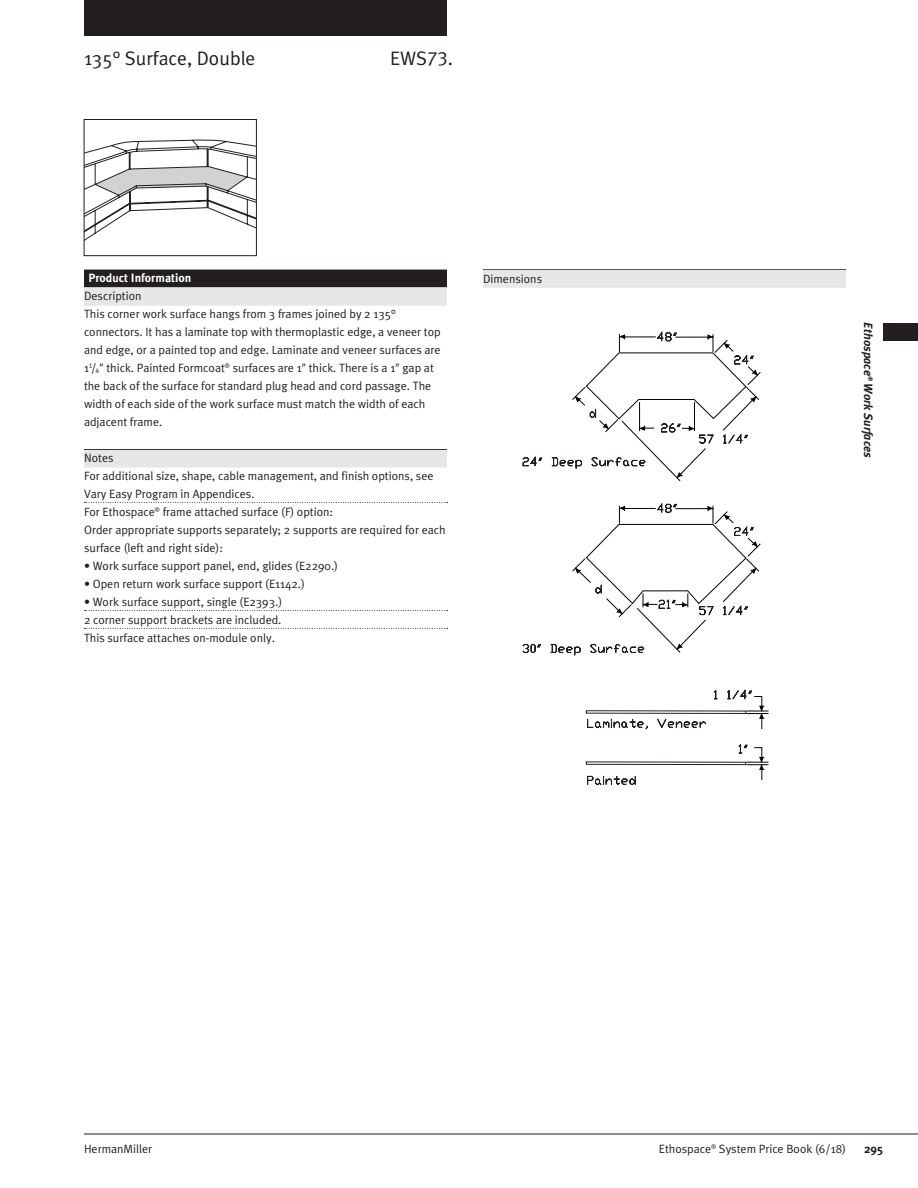
<style>
.page{position:relative;width:918px;height:1188px;background:#fff}
.page>*{position:absolute;margin:0;border:0;box-sizing:border-box;transform-origin:0 0}
.ProdName{font:19.5px "Meta HM";color:#231f20}
.ProdNums{font:19.5px "Meta Caps HM";color:#231f20}
.BodyText{font:12px/18px "Meta HM";color:#231f20}
.DottedRule{font:12px "Meta HM";color:#231f20}
.FooterRecto{font:12px "Meta HM";color:#231f20}
.TabsVerso{font:italic 700 12px "Meta HM";color:#231f20}
.BlackBar{font:700 12px "Meta HM";color:#fff}
.GreyBarTopLine{font:12px "Meta HM";color:#231f20}
.GreyBar12{font:12px "Meta HM";color:#231f20}
.FooterRecto-2{font:700 12px "Meta HM";color:#231f20}
.s1{font-family:"Meta Caps HM"}
.s2{font-family:"Meta Caps HM";font-size:7.05px}
.s3{font-style:italic}
</style>
<div class="page">
<div style="left:84px;top:0;width:363px;height:36px;background:#231f20"></div>
<hr style="left:84px;top:1134px;width:834px;height:1px;background:#231f20">
<div style="left:884px;top:323px;width:34px;height:18px;background:#231f20"></div>
<div style="left:84px;top:270px;width:363px;height:18px;background:#231f20"></div>
<div style="left:84px;top:288px;width:363px;height:18px;background:#e6e7e9"></div>
<hr style="left:84px;top:449px;width:363px;height:1px;background:#231f20">
<div style="left:84px;top:450px;width:363px;height:18px;background:#e6e7e9"></div>
<svg style="left:84px;top:502px;width:364px;height:1px"></svg>
<svg style="left:84px;top:610px;width:364px;height:1px"></svg>
<svg style="left:84px;top:628px;width:364px;height:1px"></svg>
<hr style="left:483px;top:269px;width:363px;height:1px;background:#231f20">
<div style="left:483px;top:270px;width:363px;height:18px;background:#e6e7e9"></div>
<div style="left:586px;top:711px;width:160px;height:3px;border:1px solid #231f20"></div>
<svg style="left:523px;top:457px;width:19px;height:9px"></svg>
<svg style="left:523px;top:644px;width:18px;height:9px"></svg>
<svg style="left:551px;top:503px;width:209px;height:152px"></svg>
<div style="left:586px;top:762px;width:160px;height:3px;border:1px solid #231f20"></div>
<svg style="left:552px;top:332px;width:208px;height:149px"></svg>
<svg style="left:714px;top:690px;width:3px;height:9px"></svg>
<svg style="left:727px;top:690px;width:41px;height:39px"></svg>
<svg style="left:739px;top:745px;width:29px;height:35px"></svg>
<svg style="left:587px;top:719px;width:61px;height:10px"></svg>
<svg style="left:657px;top:719px;width:49px;height:9px"></svg>
<svg style="left:587px;top:776px;width:49px;height:9px"></svg>
<svg style="left:86px;top:139px;width:168px;height:101px"></svg>
<div style="left:84px;top:119px;width:172px;height:137px;border:1px solid #231f20"></div>
<p class="ProdName" style="left:84px;top:47px;width:173px">135° Surface, Double</p>
<p class="ProdNums" style="left:390px;top:47px;width:65px">EWS73.</p>
<p class="BlackBar" style="left:88px;top:271px;width:104px">Product Information</p>
<p class="GreyBar12" style="left:84px;top:289px;width:59px">Description</p>
<p class="BodyText" style="left:84px;top:305px;width:358px">This corner work surface hangs from 3 frames joined by 2 135° connectors. It has a laminate top with thermoplastic edge, a veneer top and edge, or a painted top and edge. Laminate and veneer surfaces are 1<sup>1</sup><span class="s1">/</span><span class="s2">4</span><span class="s3">"</span> thick. Painted Formcoat® surfaces are 1<span class="s3">"</span> thick. There is a 1<span class="s3">"</span> gap at the back of the surface for standard plug head and cord passage. The width of each side of the work surface must match the width of each adjacent frame.</p>
<p class="GreyBarTopLine" style="left:84px;top:451px;width:31px">Notes</p>
<p class="BodyText" style="left:84px;top:467px;width:351px">For additional size, shape, cable management, and finish options, see<br>Vary Easy Program in Appendices.</p>
<p class="DottedRule" style="left:84px;top:505px;width:251px">For Ethospace® frame attached surface (F) option:</p>
<p class="BodyText" style="left:84px;top:521px;width:363px">Order appropriate supports separately; 2 supports are required for each surface (left and right side):</p>
<p class="BodyText" style="left:84px;top:557px;width:256px">• Work surface support panel, end, glides (E2290.)</p>
<p class="BodyText" style="left:84px;top:575px;width:222px">• Open return work surface support (E1142.)</p>
<p class="BodyText" style="left:84px;top:593px;width:200px">• Work surface support, single (E2393.)</p>
<p class="DottedRule" style="left:84px;top:613px;width:199px">2 corner support brackets are included.</p>
<p class="DottedRule" style="left:84px;top:631px;width:192px">This surface attaches on-module only.</p>
<p class="GreyBarTopLine" style="left:483px;top:271px;width:61px">Dimensions</p>
<p class="TabsVerso" style="left:875px;top:322px;width:137px;rotate:90deg">Ethospace® Work Surfaces</p>
<p class="FooterRecto" style="left:84px;top:1141px;width:70px">HermanMiller</p>
<p class="FooterRecto" style="left:659px;top:1141px;width:189px">Ethospace® System Price Book (6/18)</p>
<p class="FooterRecto-2" style="left:864px;top:1141px;width:21px">295</p>
</div>
